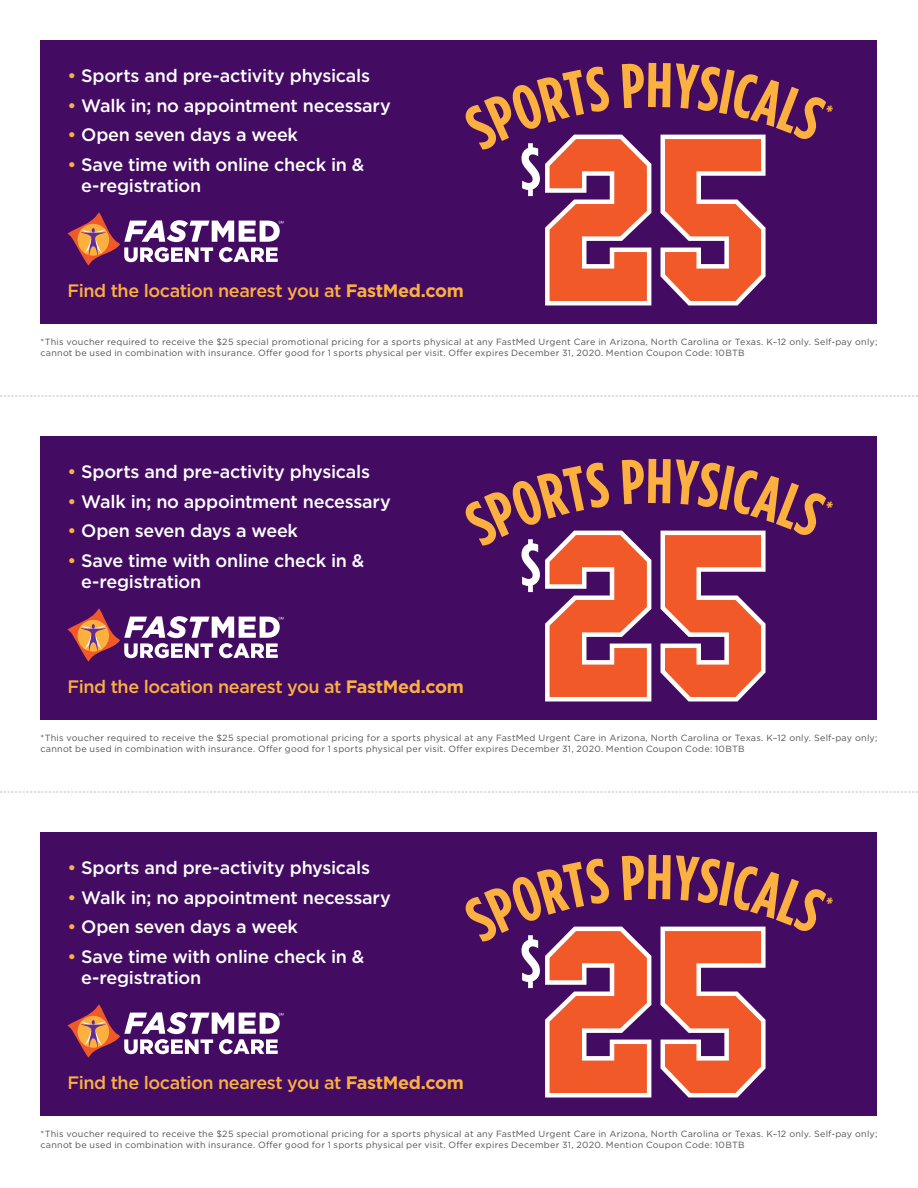
<style>
.page{position:relative;width:918px;height:1188px;background:#fff}
.page>*{position:absolute;margin:0;border:0;box-sizing:border-box;transform-origin:0 0}
.t1{font:700 60px "Gotham Condensed";color:#fff}
.Body_Copy{font:500 18px/21px "Gotham";letter-spacing:-.015em;color:#fff}
.Call_To_Action{font:500 18px "Gotham";letter-spacing:-.025em;color:#fbb03f}
.Disclaimer{font:9px/10.5px "Gotham";letter-spacing:.025em;color:#535355}
.s1{color:#fbb03f}
.s2{font-weight:700}
</style>
<div class="page">
<div style="left:40px;top:40px;width:838px;height:284px;background:#430c62"></div>
<svg style="left:68px;top:212px;width:216px;height:53px"></svg>
<div style="left:40px;top:437px;width:838px;height:283px;background:#430c62"></div>
<svg style="left:68px;top:608px;width:216px;height:53px"></svg>
<div style="left:40px;top:833px;width:838px;height:283px;background:#430c62"></div>
<svg style="left:68px;top:1004px;width:216px;height:53px"></svg>
<svg style="left:0;top:396px;width:918px;height:1px"></svg>
<svg style="left:0;top:792px;width:918px;height:1px"></svg>
<svg style="left:545px;top:134px;width:221px;height:171px"></svg>
<svg style="left:545px;top:530px;width:221px;height:171px"></svg>
<svg style="left:545px;top:926px;width:221px;height:171px"></svg>
<p class="Body_Copy" style="left:68px;top:65px;width:304px"><span class="s1">•</span> Sports and pre-activity physicals</p>
<p class="Body_Copy" style="left:68px;top:94px;width:325px"><span class="s1">•</span> Walk in; no appointment necessary</p>
<p class="Body_Copy" style="left:68px;top:124px;width:232px"><span class="s1">•</span> Open seven days a week</p>
<p class="Body_Copy" style="left:81px;top:154px;width:285px;text-indent:-14px"><span class="s1">•</span> Save time with online check in &amp; e-registration</p>
<p class="Call_To_Action" style="left:68px;top:279px;width:398px">Find the location nearest you at <span class="s2">FastMed.com</span></p>
<p class="t1" style="left:520px;top:135px;width:22px">$</p>
<p class="Disclaimer" style="left:40px;top:336px;width:839px">*This voucher required to receive the $25 special promotional pricing for a sports physical at any FastMed Urgent Care in Arizona, North Carolina or Texas. K–12 only. Self-pay only; cannot be used in combination with insurance. Offer good for 1 sports physical per visit. Offer expires December 31, 2020. Mention Coupon Code: 10BTB</p>
<p class="Body_Copy" style="left:68px;top:461px;width:304px"><span class="s1">•</span> Sports and pre-activity physicals</p>
<p class="Body_Copy" style="left:68px;top:490px;width:325px"><span class="s1">•</span> Walk in; no appointment necessary</p>
<p class="Body_Copy" style="left:68px;top:520px;width:232px"><span class="s1">•</span> Open seven days a week</p>
<p class="Body_Copy" style="left:81px;top:550px;width:285px;text-indent:-14px"><span class="s1">•</span> Save time with online check in &amp; e-registration</p>
<p class="Call_To_Action" style="left:68px;top:675px;width:398px">Find the location nearest you at <span class="s2">FastMed.com</span></p>
<p class="t1" style="left:520px;top:531px;width:22px">$</p>
<p class="Disclaimer" style="left:40px;top:732px;width:839px">*This voucher required to receive the $25 special promotional pricing for a sports physical at any FastMed Urgent Care in Arizona, North Carolina or Texas. K–12 only. Self-pay only; cannot be used in combination with insurance. Offer good for 1 sports physical per visit. Offer expires December 31, 2020. Mention Coupon Code: 10BTB</p>
<p class="Body_Copy" style="left:68px;top:857px;width:304px"><span class="s1">•</span> Sports and pre-activity physicals</p>
<p class="Body_Copy" style="left:68px;top:886px;width:325px"><span class="s1">•</span> Walk in; no appointment necessary</p>
<p class="Body_Copy" style="left:68px;top:916px;width:232px"><span class="s1">•</span> Open seven days a week</p>
<p class="Body_Copy" style="left:81px;top:946px;width:285px;text-indent:-14px"><span class="s1">•</span> Save time with online check in &amp; e-registration</p>
<p class="Call_To_Action" style="left:68px;top:1071px;width:398px">Find the location nearest you at <span class="s2">FastMed.com</span></p>
<p class="t1" style="left:520px;top:927px;width:22px">$</p>
<p class="Disclaimer" style="left:40px;top:1128px;width:839px">*This voucher required to receive the $25 special promotional pricing for a sports physical at any FastMed Urgent Care in Arizona, North Carolina or Texas. K–12 only. Self-pay only; cannot be used in combination with insurance. Offer good for 1 sports physical per visit. Offer expires December 31, 2020. Mention Coupon Code: 10BTB</p>
</div>
